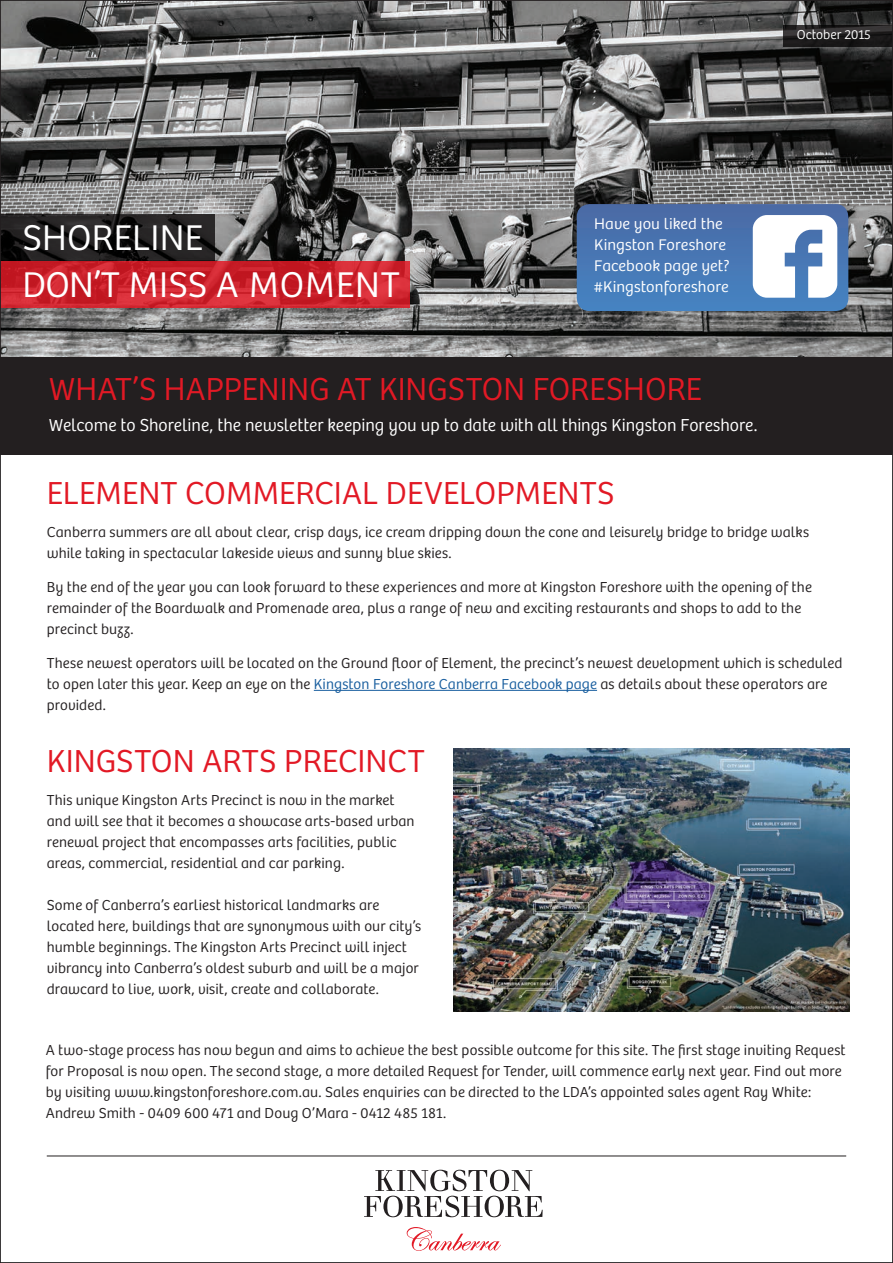
<style>
.page{position:relative;width:893px;height:1263px;background:#fff}
.page>*{position:absolute;margin:0;border:0;box-sizing:border-box;transform-origin:0 0}
.t1{font:300 37.05px "Bree";letter-spacing:.005em;color:#fff}
.t2{font:300 33px "Bree";color:#e21925}
.t3{font:300 18px "Bree";color:#fff}
.t4{font:300 16.05px/21.3px "Bree";letter-spacing:.005em;color:#fff}
.t5{font:300 15px/21px "Bree";letter-spacing:.01em;color:#231f20}
.t6{font:300 13.5px "Bree";letter-spacing:.005em;color:#fff}
.s1{color:#175d9e}
</style>
<div class="page">
<img style="left:2px;top:2px;width:889px;height:355px">
<div style="left:0;top:357px;width:893px;height:98px;background:#231f20"></div>
<svg style="left:2px;top:261px;width:408px;height:47px;background:#cd222d"></svg>
<svg style="left:2px;top:214px;width:213px;height:47px;background:#1e1d1d"></svg>
<hr style="left:47px;top:1156px;width:799px;height:1px;background:#231f20">
<svg style="left:784px;top:25px;width:107px;height:22px;background:#212020"></svg>
<svg style="left:407px;top:1227px;width:94px;height:24px"></svg>
<svg style="left:364px;top:1170px;width:179px;height:47px"></svg>
<svg style="left:577px;top:204px;width:271px;height:107px"></svg>
<hr style="left:314px;top:690px;width:283px;height:1px;background:#175d9e">
<img style="left:453px;top:748px;width:396px;height:263px">
<p class="t6" style="left:797px;top:27px;width:76px">October 2015</p>
<h1 class="t1" style="left:22px;top:216px;width:182px">SHORELINE</h1>
<h1 class="t1" style="left:22px;top:263px;width:379px">DON’T MISS A MOMENT</h1>
<p class="t4" style="left:594px;top:213px;width:137px">Have you liked the<br>Kingston Foreshore<br>Facebook page yet? #Kingstonforeshore</p>
<h2 class="t2" style="left:49px;top:370px;width:654px">WHAT’S HAPPENING AT KINGSTON FORESHORE</h2>
<p class="t3" style="left:49px;top:415px;width:710px">Welcome to Shoreline, the newsletter keeping you up to date with all things Kingston Foreshore.</p>
<h2 class="t2" style="left:47px;top:474px;width:569px">ELEMENT COMMERCIAL DEVELOPMENTS</h2>
<p class="t5" style="left:47px;top:522px;width:764px">Canberra summers are all about clear, crisp days, ice cream dripping down the cone and leisurely bridge to bridge walks while taking in spectacular lakeside views and sunny blue skies.</p>
<p class="t5" style="left:47px;top:577px;width:766px">By the end of the year you can look forward to these experiences and more at Kingston Foreshore with the opening of the remainder of the Boardwalk and Promenade area, plus a range of new and exciting restaurants and shops to add to the precinct buzz.</p>
<p class="t5" style="left:47px;top:652px;width:797px">These newest operators will be located on the Ground floor of Element, the precinct’s newest development which is scheduled to open later this year. Keep an eye on the <span class="s1">Kingston Foreshore Canberra Facebook page</span> as details about these operators are provided.</p>
<h2 class="t2" style="left:47px;top:742px;width:380px">KINGSTON ARTS PRECINCT</h2>
<p class="t5" style="left:47px;top:790px;width:369px">This unique Kingston Arts Precinct is now in the market and will see that it becomes a showcase arts-based urban renewal project that encompasses arts facilities, public areas, commercial, residential and car parking.</p>
<p class="t5" style="left:47px;top:895px;width:376px">Some of Canberra’s earliest historical landmarks are located here, buildings that are synonymous with our city’s humble beginnings. The Kingston Arts Precinct will inject vibrancy into Canberra’s oldest suburb and will be a major drawcard to live, work, visit, create and collaborate.</p>
<p class="t5" style="left:46px;top:1040px;width:801px">A two-stage process has now begun and aims to achieve the best possible outcome for this site. The first stage inviting Request for Proposal is now open. The second stage, a more detailed Request for Tender, will commence early next year. Find out more by visiting www.kingstonforeshore.com.au. Sales enquiries can be directed to the LDA’s appointed sales agent Ray White:<br>Andrew Smith - 0409 600 471 and Doug O’Mara - 0412 485 181.</p>
</div>
